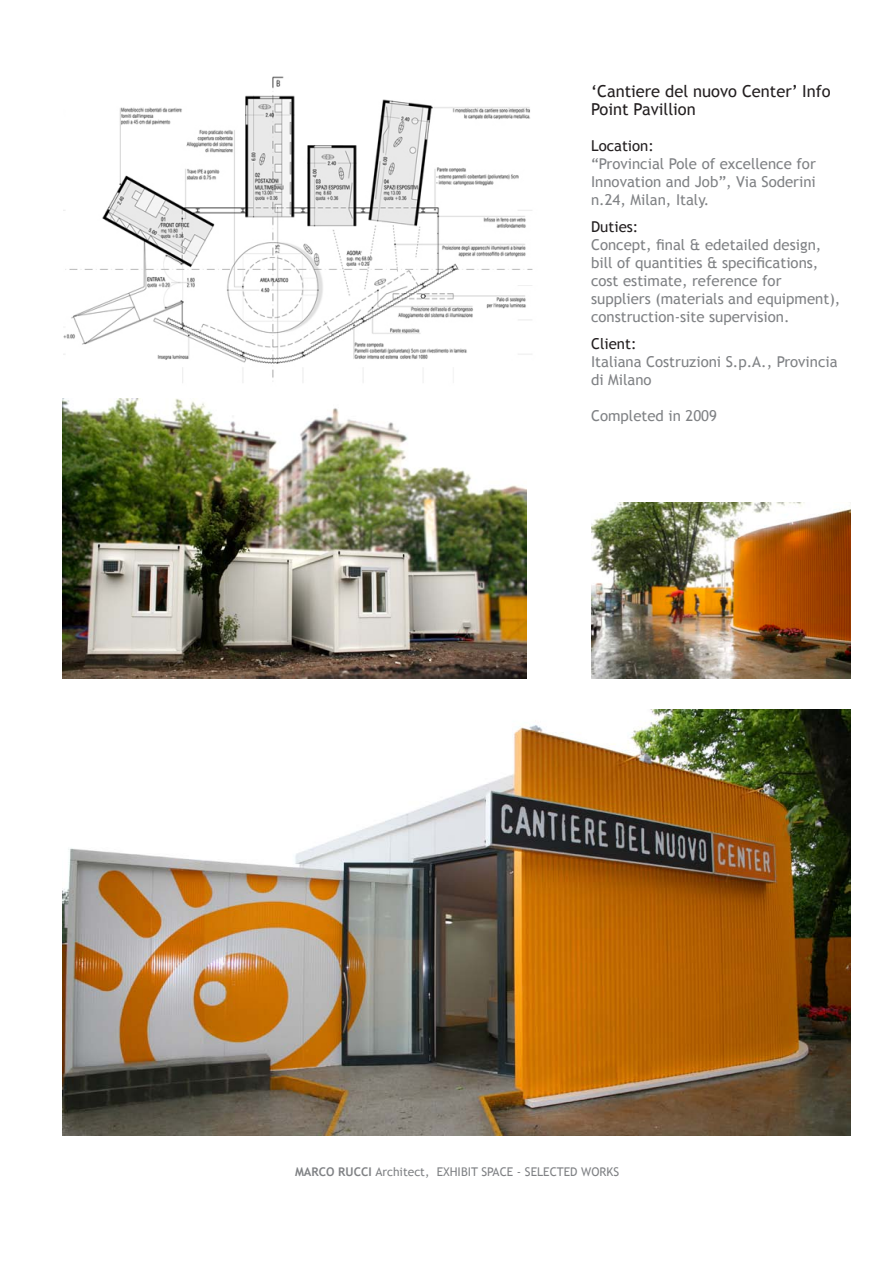
<style>
.page{position:relative;width:893px;height:1263px;background:#fff}
.page>*{position:absolute;margin:0;border:0;box-sizing:border-box;transform-origin:0 0}
.t1{font:16.5px/18px "Trebuchet MS";color:#231f20}
.t2{font:15px/18px "Trebuchet MS";color:#808285}
.t3{font:15px "Trebuchet MS";color:#231f20}
.t4{font:12px "Trebuchet MS";color:#808285}
.s1{font-weight:700}
</style>
<div class="page">
<img style="left:64px;top:76px;width:469px;height:323px">
<img style="left:63px;top:709px;width:787px;height:426px">
<img style="left:63px;top:399px;width:464px;height:280px">
<img style="left:591px;top:503px;width:259px;height:176px">
<p class="t1" style="left:591px;top:83px;width:241px">‘Cantiere del nuovo Center’ Info<br>Point Pavillion</p>
<p class="t3" style="left:591px;top:137px;width:64px">Location:</p>
<p class="t2" style="left:591px;top:155px;width:226px;text-align:justify">“Provincial Pole of excellence for Innovation and Job”, Via Soderini n.24, Milan, Italy.</p>
<p class="t3" style="left:591px;top:218px;width:49px">Duties:</p>
<p class="t2" style="left:591px;top:236px;width:251px">Concept, final &amp; edetailed design, bill of quantities &amp; specifications, cost estimate, reference for suppliers (materials and equipment), construction-site supervision.</p>
<p class="t3" style="left:591px;top:335px;width:47px">Client:</p>
<p class="t2" style="left:591px;top:353px;width:248px">Italiana Costruzioni S.p.A., Provincia di Milano</p>
<p class="t2" style="left:591px;top:407px;width:127px">Completed in 2009</p>
<p class="t4" style="left:295px;top:1164px;width:326px"><span class="s1">MARCO RUCCI</span> Architect, EXHIBIT SPACE - SELECTED WORKS</p>
</div>
